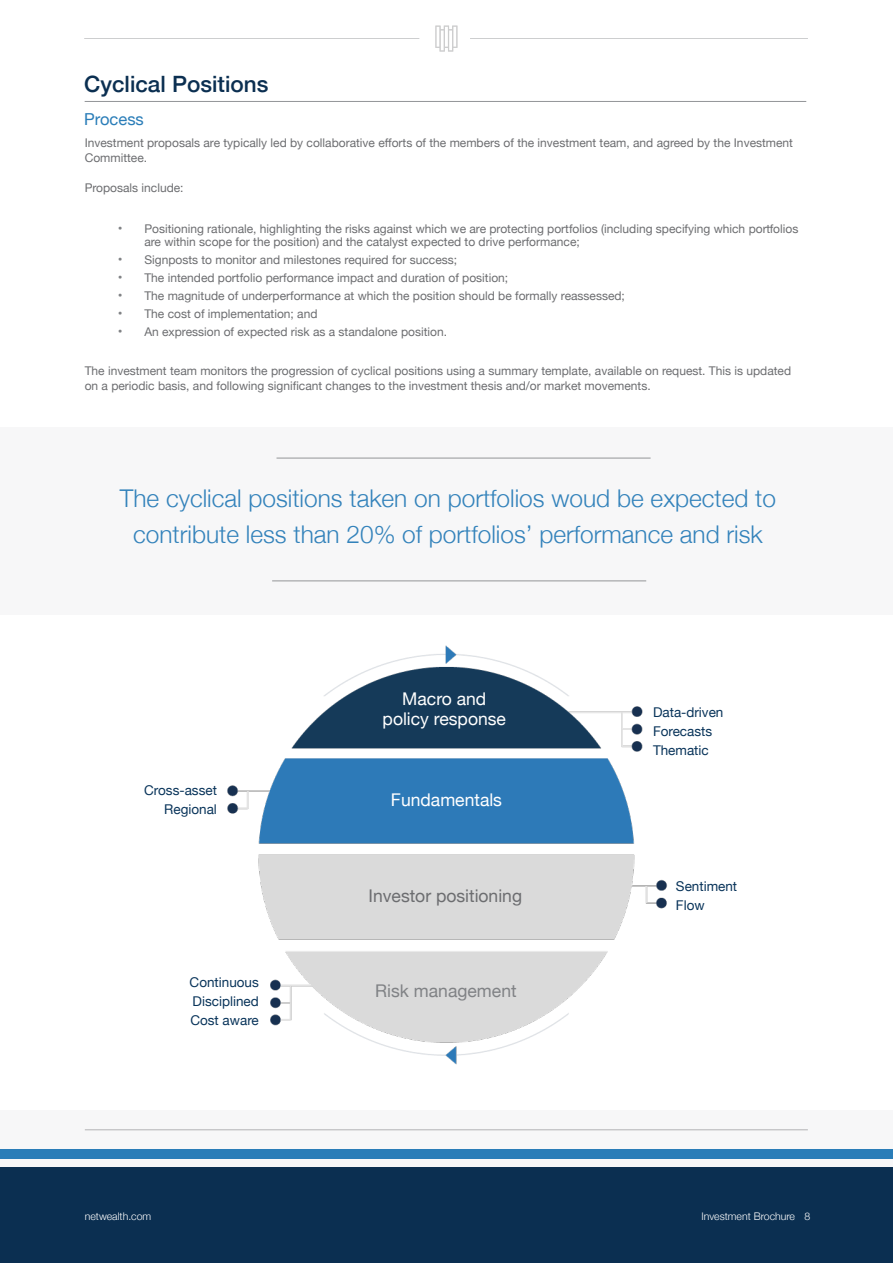
<style>
.page{position:relative;width:893px;height:1263px;background:#fff}
.page>*{position:absolute;margin:0;border:0;box-sizing:border-box;transform-origin:0 0}
.t1{font:300 24.45px/36px "Helvetica Neue";color:#2a7db8;text-align:center}
.t2{font:500 22.5px "Helvetica Neue";color:#0b2f51}
.t3{font:17.55px "Helvetica Neue";color:#fff}
.t4{font:17.55px "Helvetica Neue";color:#6c6d70}
.t5{font:17.55px "Helvetica Neue";color:#808285}
.t6{font:16.5px "Helvetica Neue";color:#2a7db8}
.t7{font:13.5px "Helvetica Neue";color:#09345a}
.t8{font:12px/15px "Helvetica Neue";color:#6c6d70}
.t9{font:300 12px "Helvetica Neue";color:#fff}
.t10{font:300 10.5px "Helvetica Neue";color:#fff}
.s1{font-size:13.5px;color:#808285}
</style>
<div class="page">
<div style="left:0;top:427px;width:893px;height:188px;background:#f7f7f8"></div>
<hr style="left:85px;top:101px;width:721px;height:1px;background:#939598">
<img style="left:227px;top:645px;width:441px;height:420px">
<hr style="left:276px;top:458px;width:375px;height:1px;background:#939598">
<hr style="left:272px;top:581px;width:374px;height:1px;background:#939598">
<div style="left:0;top:1110px;width:893px;height:98px;background:#f7f7f8"></div>
<hr style="left:84px;top:38px;width:335px;height:1px;background:#939598">
<hr style="left:470px;top:38px;width:338px;height:1px;background:#939598">
<svg style="left:435px;top:26px;width:22px;height:26px"></svg>
<div style="left:0;top:1167px;width:893px;height:96px;background:#0b2f51"></div>
<div style="left:0;top:1149px;width:893px;height:10px;background:#2a7db8"></div>
<hr style="left:85px;top:1129px;width:723px;height:1px;background:#6c6d70">
<p class="t2" style="left:84px;top:66px;width:186px">Cyclical Positions</p>
<p class="t6" style="left:84px;top:107px;width:61px">Process</p>
<p class="t8" style="left:85px;top:136px;width:710px">Investment proposals are typically led by collaborative efforts of the members of the investment team, and agreed by the Investment<br>Committee.</p>
<p class="t8" style="left:85px;top:181px;width:100px">Proposals include:</p>
<p class="t8" style="left:144px;top:222px;width:655px;line-height:13.5px;text-indent:-27px"><span class="s1">•</span> Positioning rationale, highlighting the risks against which we are protecting portfolios (including specifying which portfolios are within scope for the position) and the catalyst expected to drive performance;</p>
<p class="t8" style="left:118px;top:253px;width:341px"><span class="s1">•</span> Signposts to monitor and milestones required for success;</p>
<p class="t8" style="left:118px;top:271px;width:392px"><span class="s1">•</span> The intended portfolio performance impact and duration of position;</p>
<p class="t8" style="left:118px;top:289px;width:509px"><span class="s1">•</span> The magnitude of underperformance at which the position should be formally reassessed;</p>
<p class="t8" style="left:118px;top:307px;width:201px"><span class="s1">•</span> The cost of implementation; and</p>
<p class="t8" style="left:118px;top:325px;width:331px"><span class="s1">•</span> An expression of expected risk as a standalone position.</p>
<p class="t8" style="left:85px;top:364px;width:708px">The investment team monitors the progression of cyclical positions using a summary template, available on request. This is updated on a periodic basis, and following significant changes to the investment thesis and/or market movements.</p>
<h1 class="t1" style="left:120px;top:479px;width:658px">The cyclical positions taken on portfolios woud be expected to contribute less than 20% of portfolios’ performance and risk</h1>
<p class="t7" style="left:144px;top:780px;width:74px">Cross-asset</p>
<p class="t7" style="left:164px;top:799px;width:54px">Regional</p>
<p class="t7" style="left:190px;top:972px;width:71px">Continuous</p>
<p class="t7" style="left:193px;top:991px;width:68px">Disciplined</p>
<p class="t7" style="left:190px;top:1010px;width:70px">Cost aware</p>
<p class="t3" style="left:402px;top:686px;width:86px">Macro and</p>
<p class="t3" style="left:383px;top:706px;width:125px">policy response</p>
<p class="t3" style="left:391px;top:786px;width:113px">Fundamentals</p>
<p class="t4" style="left:369px;top:883px;width:155px">Investor positioning</p>
<p class="t5" style="left:375px;top:978px;width:143px">Risk management</p>
<p class="t7" style="left:653px;top:702px;width:72px">Data-driven</p>
<p class="t7" style="left:653px;top:721px;width:61px">Forecasts</p>
<p class="t7" style="left:653px;top:740px;width:57px">Thematic</p>
<p class="t7" style="left:676px;top:876px;width:63px">Sentiment</p>
<p class="t7" style="left:676px;top:895px;width:30px">Flow</p>
<p class="t10" style="left:85px;top:1208px;width:68px">netwealth.com</p>
<p class="t9" style="left:103px;top:1207px;width:108px">Investment Brochure</p>
<p class="t10" style="left:701px;top:1208px;width:95px">Investment Brochure</p>
<p class="t10" style="left:804px;top:1208px;width:7px">8</p>
</div>
